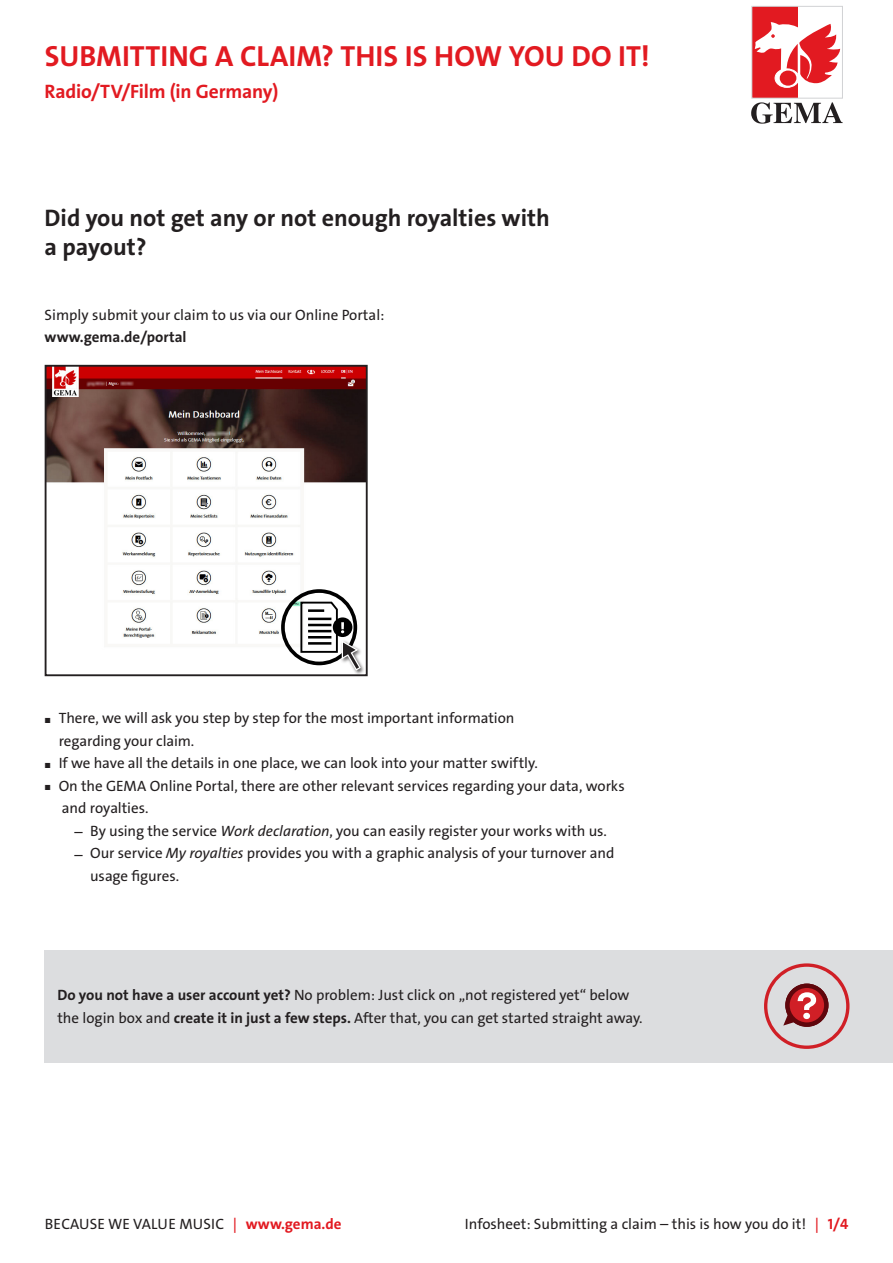
<style>
.page{position:relative;width:893px;height:1263px;background:#fff}
.page>*{position:absolute;margin:0;border:0;box-sizing:border-box;transform-origin:0 0}
.t1{font:29.25px "The Sans LP7 Bld";letter-spacing:.005em;color:#e21a21}
.t2{font:24px/28.8px "The Sans LP7 Bld";color:#231f20}
.H1_UZ{font:19.5px "The Sans LP7 Bld";letter-spacing:-.01em;color:#e21a21}
.copy{font:15px/22.5px "The Sans LP5 Plain";color:#231f20}
.copy_ohne_LZ{font:15px/22.5px "The Sans LP5 Plain";letter-spacing:-.005em;color:#231f20}
.s1{font-family:"The Sans LP7 Bld"}
.s2{font-size:7.5px}
.s3{font-family:"The Sans LP5 Plain IT"}
.s4{color:#e21a21}
.s5{font-family:"The Sans LP7 Bld";color:#e21a21}
</style>
<div class="page">
<svg style="left:751px;top:102px;width:92px;height:22px"></svg>
<div style="left:752px;top:6px;width:46px;height:92px;background:#e21a21"></div>
<div style="left:752px;top:6px;width:91px;height:92px;border:1px solid #d1d2d4"></div>
<div style="left:775px;top:69px;width:24px;height:18px;background:#fff;border-radius:50%"></div>
<div style="left:775px;top:69px;width:24px;height:19px;border:1px solid #fff;border-radius:50%"></div>
<div style="left:780px;top:71px;width:16px;height:15px;border:2px solid #e21a21;border-radius:50%"></div>
<svg style="left:755px;top:22px;width:85px;height:61px"></svg>
<div style="left:45px;top:950px;width:848px;height:112px;background:#dcdddf"></div>
<svg style="left:764px;top:963px;width:85px;height:86px"></svg>
<img style="left:48px;top:368px;width:317px;height:270px">
<div style="left:45px;top:365px;width:323px;height:311px;border:2px solid #231f20"></div>
<div style="left:340px;top:639px;width:26px;height:36px;background:#231f20;opacity:.75"></div>
<svg style="left:281px;top:589px;width:81px;height:82px"></svg>
<h1 class="t1" style="left:45px;top:38px;width:606px">SUBMITTING A CLAIM? THIS IS HOW YOU DO IT!</h1>
<p class="H1_UZ" style="left:45px;top:79px;width:235px">Radio/TV/Film (in Germany)</p>
<h2 class="t2" style="left:45px;top:204px;width:507px">Did you not get any or not enough royalties with a payout?</h2>
<p class="copy" style="left:45px;top:304px;width:341px">Simply submit your claim to us via our Online Portal: <span class="s1">www.gema.de/portal</span></p>
<p class="copy" style="left:59px;top:707px;width:457px;text-indent:-14px"><span class="s2">■</span> There, we will ask you step by step for the most important information regarding your claim.</p>
<p class="copy_ohne_LZ" style="left:45px;top:752px;width:495px"><span class="s2">■</span> If we have all the details in one place, we can look into your matter swiftly.</p>
<p class="copy_ohne_LZ" style="left:62px;top:775px;width:564px;text-indent:-17px"><span class="s2">■</span> On the GEMA Online Portal, there are other relevant services regarding your data, works and royalties.</p>
<p class="copy_ohne_LZ" style="left:74px;top:820px;width:534px">– By using the service <span class="s3">Work declaration</span>, you can easily register your works with us.</p>
<p class="copy_ohne_LZ" style="left:90px;top:842px;width:526px;text-indent:-16px">– Our service <span class="s3">My royalties</span> provides you with a graphic analysis of your turnover and usage figures.</p>
<p class="copy" style="left:57px;top:984px;width:587px"><span class="s1">Do you not have a user account yet?</span> No problem: Just click on „not registered yet“ below the login box and <span class="s1">create it in just a few steps.</span> After that, you can get started straight away.</p>
<p class="copy" style="left:45px;top:1213px;width:298px">BECAUSE WE VALUE MUSIC <span class="s4">•</span> <span class="s5">www.gema.de</span></p>
<p class="copy" style="left:465px;top:1213px;width:385px">Infosheet: Submitting a claim – this is how you do it! <span class="s4">•</span> <span class="s5">1/4</span></p>
</div>
